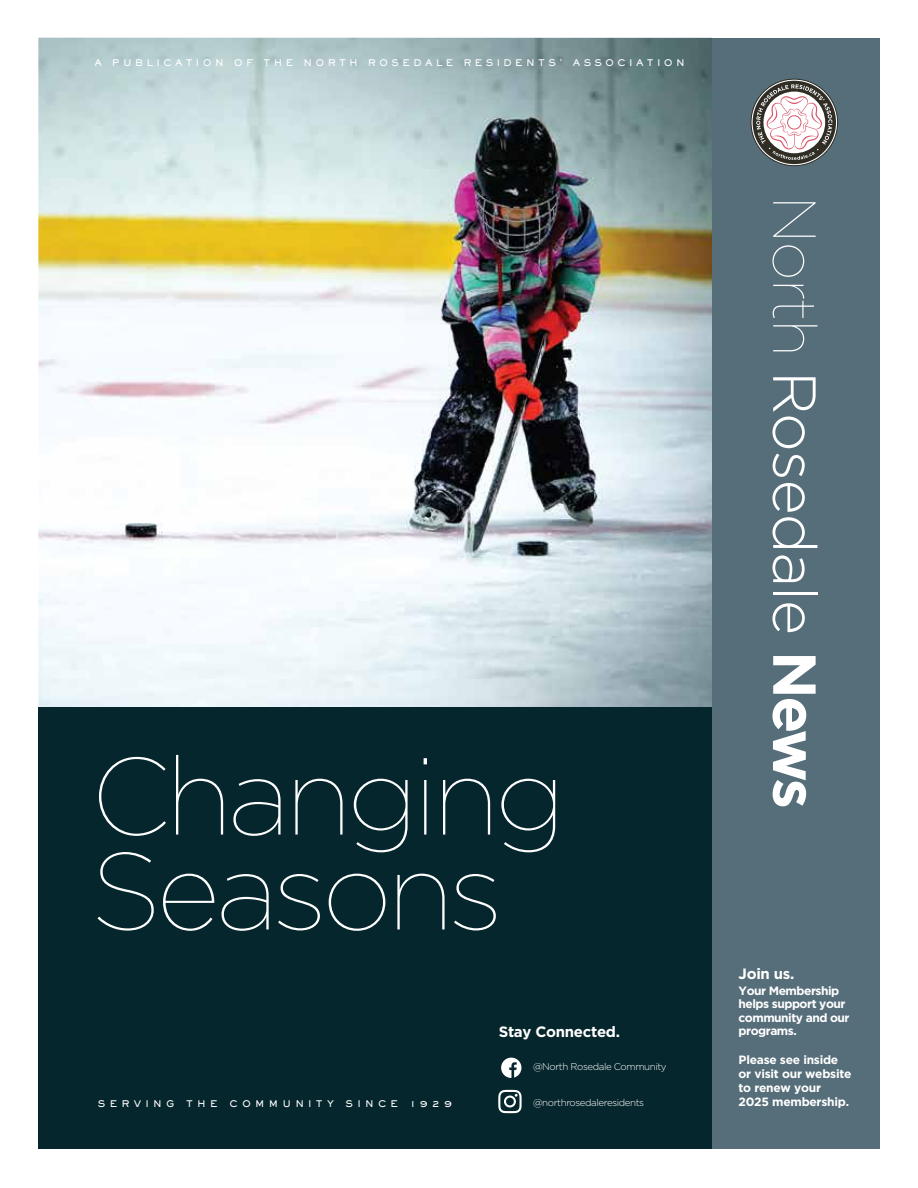
<style>
.page{position:relative;width:918px;height:1188px;background:#fff}
.page>*{position:absolute;margin:0;border:0;box-sizing:border-box;transform-origin:0 0}
.t1{font:100 109.05px/94.9px "Gotham";letter-spacing:-.04em;color:#fff}
.t2{font:300 60.6px "Gotham";letter-spacing:-.02em;color:#fff}
.t3{font:700 15px "Gotham";letter-spacing:-.02em;color:#fff}
.t4{font:700 12px/14.2px "Gotham";letter-spacing:-.02em;color:#fff}
.t5{font:700 12px/13.6px "Gotham";letter-spacing:-.04em;color:#fff}
.t6{font:300 9.75px "Gotham";letter-spacing:-.04em;color:#fff}
.t7{font:9px "AT Sackers Heavy Gothic";letter-spacing:.37em;color:#fff}
.t8{font:9px "AT Sackers Heavy Gothic";letter-spacing:.47em;color:#fff}
.s1{font-weight:100}
.s2{font-weight:700}
</style>
<div class="page">
<img style="left:38px;top:38px;width:674px;height:669px">
<div style="left:38px;top:707px;width:674px;height:441px;background:#06262d"></div>
<svg style="left:501px;top:1058px;width:20px;height:20px"></svg>
<div style="left:712px;top:38px;width:168px;height:1110px;background:#566e7a"></div>
<svg style="left:753px;top:81px;width:83px;height:83px;background:#9d9898"></svg>
<svg style="left:498px;top:1090px;width:24px;height:23px"></svg>
<p class="t7" style="left:94px;top:57px;width:592px">A PUBLICATION OF THE NORTH ROSEDALE RESIDENTS’ ASSOCIATION</p>
<h1 class="t1" style="left:91px;top:748px;width:476px">Changing<br>Seasons</h1>
<h3 class="t3" style="left:499px;top:1023px;width:123px">Stay Connected.</h3>
<p class="t8" style="left:98px;top:1097px;width:78px">SERVING</p>
<p class="t7" style="left:186px;top:1097px;width:33px">THE</p>
<p class="t8" style="left:230px;top:1097px;width:106px">COMMUNITY</p>
<p class="t7" style="left:346px;top:1097px;width:54px">SINCE</p>
<p class="t7" style="left:410px;top:1097px;width:44px">1929</p>
<p class="t6" style="left:533px;top:1061px;width:135px">@North Rosedale Community</p>
<p class="t6" style="left:533px;top:1097px;width:113px">@northrosedaleresidents</p>
<h2 class="t2" style="left:828px;top:196px;width:614px;rotate:90deg"><span class="s1">North</span> Rosedale <span class="s2">News</span></h2>
<h3 class="t3" style="left:739px;top:965px;width:57px">Join us.</h3>
<h3 class="t5" style="left:739px;top:983px;width:113px">Your Membership helps support your community and our programs.</h3>
<h3 class="t4" style="left:739px;top:1052px;width:114px">Please see inside or visit our website to renew your<br>2025 membership.</h3>
</div>
